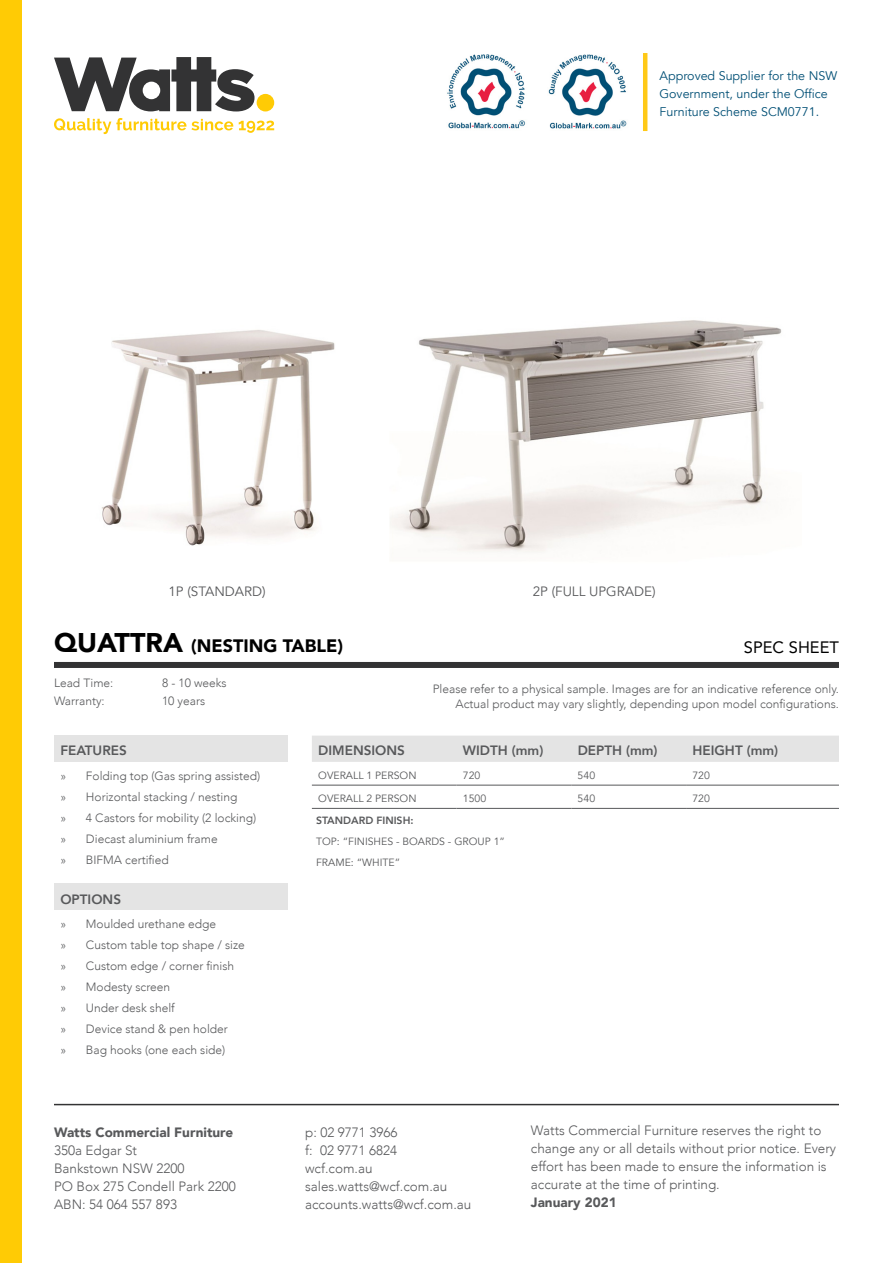
<style>
.page{position:relative;width:893px;height:1263px;background:#fff}
.page>*{position:absolute;margin:0;border:0;box-sizing:border-box;transform-origin:0 0}
.t1{font:900 18px "Avenir";color:#000}
.t2{font:16.5px "Avenir";color:#000}
.t3{font:300 13.5px/18px "Avenir";color:#58595b}
.t4{font:800 13.5px "Avenir";color:#58595b}
.t5{font:900 13.5px "Avenir";color:#58595b}
.t6{font:13.5px "Avenir";color:#58595b}
.t7{font:12.45px/18px "Avenir";color:#004f75}
.t8{font:300 12px/21px "Avenir";color:#58595b}
.t9{font:10.5px/21px "Avenir";color:#58595b}
.t10{font:800 10.5px "Avenir";color:#58595b}
.s1{font-size:27px}
</style>
<div class="page">
<img style="left:101px;top:320px;width:681px;height:232px">
<div style="left:54px;top:736px;width:234px;height:26px;background:#e4e4e4"></div>
<div style="left:312px;top:736px;width:527px;height:26px;background:#e4e4e4"></div>
<hr style="left:312px;top:785px;width:144px;height:1px;background:#58595b">
<hr style="left:456px;top:785px;width:115px;height:1px;background:#58595b">
<hr style="left:571px;top:785px;width:115px;height:1px;background:#58595b">
<hr style="left:686px;top:785px;width:153px;height:1px;background:#58595b">
<hr style="left:312px;top:808px;width:144px;height:1px;background:#58595b">
<hr style="left:456px;top:808px;width:115px;height:1px;background:#58595b">
<hr style="left:571px;top:808px;width:115px;height:1px;background:#58595b">
<hr style="left:686px;top:808px;width:153px;height:1px;background:#58595b">
<div style="left:54px;top:662px;width:785px;height:6px;background:#333334"></div>
<div style="left:54px;top:884px;width:234px;height:26px;background:#e4e4e4"></div>
<div style="left:0;top:0;width:21px;height:1263px;background:#ffcb05"></div>
<hr style="left:54px;top:1104px;width:785px;height:1px;background:#333334">
<svg style="left:54px;top:118px;width:220px;height:16px"></svg>
<div style="left:257px;top:94px;width:17px;height:17px;background:#ffcb05;border-radius:50%"></div>
<svg style="left:54px;top:57px;width:200px;height:54px"></svg>
<img style="left:447px;top:54px;width:79px;height:75px">
<img style="left:548px;top:54px;width:79px;height:75px">
<hr style="left:643px;top:53px;width:4px;height:78px;background:#ffc917">
<p class="t7" style="left:659px;top:67px;width:179px">Approved Supplier for the NSW<br>Government, under the Office<br>Furniture Scheme SCM0771.</p>
<p class="t6" style="left:168px;top:584px;width:99px">1P (STANDARD)</p>
<p class="t6" style="left:533px;top:584px;width:124px">2P (FULL UPGRADE)</p>
<h1 class="t1" style="left:54px;top:630px;width:291px"><span class="s1">QUATTRA</span> (NESTING TABLE)</h1>
<h2 class="t2" style="left:744px;top:634px;width:97px">SPEC SHEET</h2>
<p class="t8" style="left:54px;top:673px;width:61px">Lead Time:</p>
<p class="t8" style="left:162px;top:673px;width:66px">8 - 10 weeks</p>
<p class="t8" style="left:54px;top:691px;width:52px">Warranty:</p>
<p class="t8" style="left:162px;top:691px;width:45px">10 years</p>
<p class="t4" style="left:60px;top:740px;width:68px">FEATURES</p>
<p class="t8" style="left:60px;top:766px;width:202px">» Folding top (Gas spring assisted) » Horizontal stacking / nesting<br>» 4 Castors for mobility (2 locking) » Diecast aluminium frame<br>» BIFMA certified</p>
<p class="t4" style="left:60px;top:888px;width:62px">OPTIONS</p>
<p class="t8" style="left:60px;top:914px;width:186px">» Moulded urethane edge<br>» Custom table top shape / size » Custom edge / corner finish<br>» Modesty screen<br>» Under desk shelf<br>» Device stand &amp; pen holder<br>» Bag hooks (one each side)</p>
<p class="t5" style="left:54px;top:1121px;width:181px">Watts Commercial Furniture</p>
<p class="t3" style="left:54px;top:1141px;width:183px">350a Edgar St<br>Bankstown NSW 2200<br>PO Box 275 Condell Park 2200<br>ABN: 54 064 557 893</p>
<p class="t8" style="left:433px;top:681px;width:408px;line-height:15px;text-align:right">Please refer to a physical sample. Images are for an indicative reference only.<br>Actual product may vary slightly, depending upon model configurations.</p>
<p class="t4" style="left:318px;top:740px;width:88px">DIMENSIONS</p>
<p class="t4" style="left:463px;top:740px;width:82px">WIDTH (mm)</p>
<p class="t4" style="left:578px;top:740px;width:81px">DEPTH (mm)</p>
<p class="t4" style="left:692px;top:740px;width:87px">HEIGHT (mm)</p>
<p class="t9" style="left:318px;top:765px;width:100px">OVERALL 1 PERSON</p>
<p class="t9" style="left:463px;top:765px;width:19px">720</p>
<p class="t9" style="left:578px;top:765px;width:19px">540</p>
<p class="t9" style="left:692px;top:765px;width:19px">720</p>
<p class="t9" style="left:318px;top:788px;width:100px">OVERALL 2 PERSON</p>
<p class="t9" style="left:463px;top:788px;width:25px">1500</p>
<p class="t9" style="left:578px;top:788px;width:19px">540</p>
<p class="t9" style="left:692px;top:788px;width:19px">720</p>
<p class="t10" style="left:316px;top:812px;width:99px">STANDARD FINISH:</p>
<p class="t9" style="left:316px;top:831px;width:190px">TOP: “FINISHES - BOARDS - GROUP 1”<br>FRAME: “WHITE”</p>
<p class="t3" style="left:305px;top:1123px;width:168px">p: 02 9771 3966<br>f: 02 9771 6824<br>wcf.com.au sales.watts@wcf.com.au accounts.watts@wcf.com.au</p>
<p class="t3" style="left:531px;top:1121px;width:307px">Watts Commercial Furniture reserves the right to change any or all details without prior notice. Every effort has been made to ensure the information is accurate at the time of printing.</p>
<p class="t5" style="left:531px;top:1191px;width:87px">January 2021</p>
</div>
